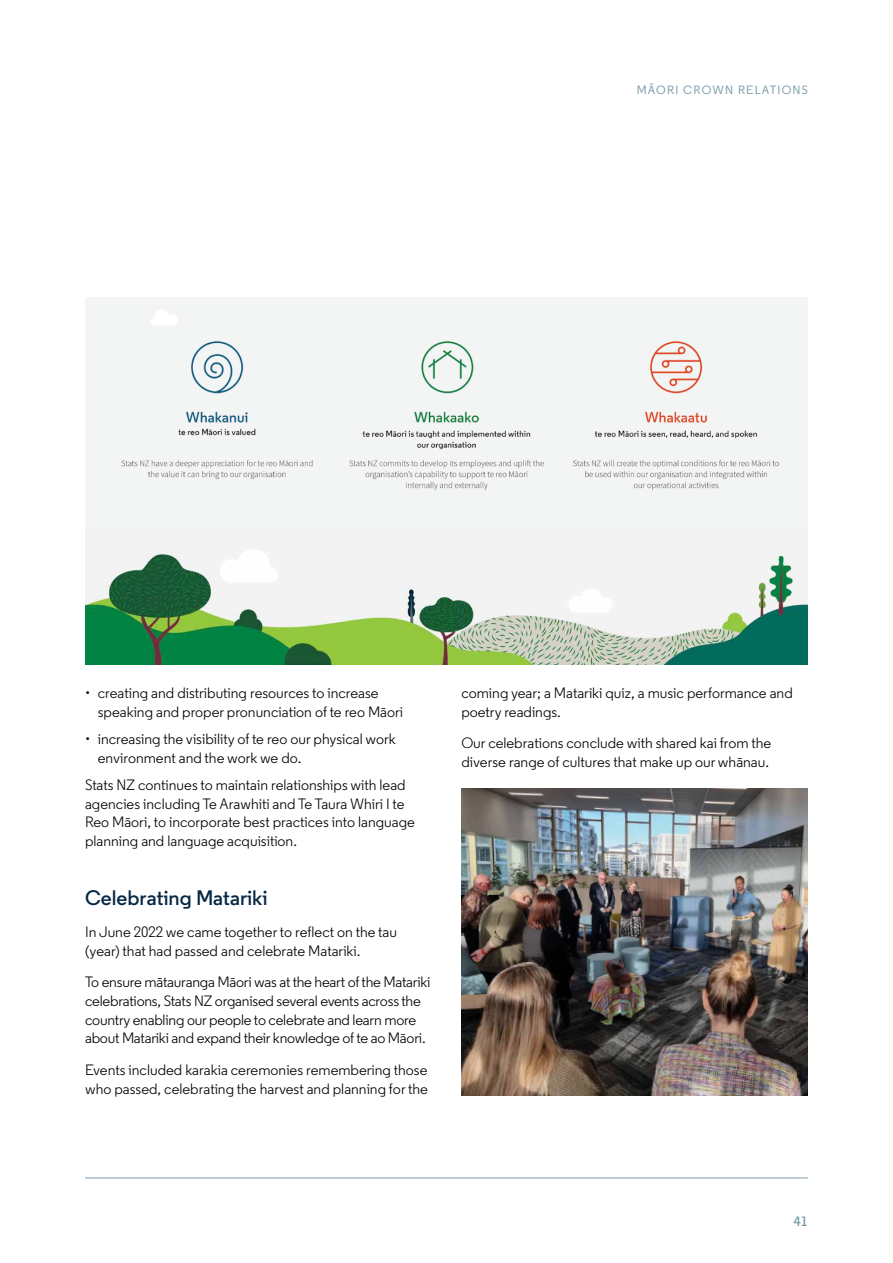
<style>
.page{position:relative;width:893px;height:1263px;background:#fff}
.page>*{position:absolute;margin:0;border:0;box-sizing:border-box;transform-origin:0 0}
.t1{font:600 21px "Regular";color:#072845}
.t2{font:15px/18.8px "Regular";color:#000}
.t3{font:600 13.5px "Regular";color:#7b9aab}
.t4{font:500 12px "Regular";letter-spacing:.1em;color:#7b9aab}
</style>
<div class="page">
<hr style="left:85px;top:1177px;width:723px;height:1px;background:#7b9aab">
<img style="left:85px;top:529px;width:723px;height:135px">
<img style="left:85px;top:298px;width:723px;height:231px">
<img style="left:461px;top:789px;width:347px;height:306px">
<p class="t4" style="left:637px;top:82px;width:173px">MĀORI CROWN RELATIONS</p>
<p class="t2" style="left:98px;top:683px;width:307px;text-indent:-13px">• creating and distributing resources to increase speaking and proper pronunciation of te reo Māori</p>
<p class="t2" style="left:98px;top:729px;width:300px;text-indent:-13px">• increasing the visibility of te reo our physical work environment and the work we do.</p>
<p class="t2" style="left:85px;top:775px;width:331px">Stats NZ continues to maintain relationships with lead agencies including Te Arawhiti and Te Taura Whiri I te Reo Māori, to incorporate best practices into language planning and language acquisition.</p>
<h1 class="t1" style="left:85px;top:885px;width:184px">Celebrating Matariki</h1>
<p class="t2" style="left:85px;top:922px;width:314px">In June 2022 we came together to reflect on the tau (year) that had passed and celebrate Matariki.</p>
<p class="t2" style="left:85px;top:972px;width:347px">To ensure mātauranga Māori was at the heart of the Matariki celebrations, Stats NZ organised several events across the country enabling our people to celebrate and learn more about Matariki and expand their knowledge of te ao Māori.</p>
<p class="t2" style="left:85px;top:1060px;width:344px">Events included karakia ceremonies remembering those who passed, celebrating the harvest and planning for the</p>
<p class="t2" style="left:461px;top:683px;width:333px">coming year; a Matariki quiz, a music performance and poetry readings.</p>
<p class="t2" style="left:461px;top:733px;width:311px">Our celebrations conclude with shared kai from the diverse range of cultures that make up our whānau.</p>
<p class="t3" style="left:794px;top:1212px;width:15px">41</p>
</div>
